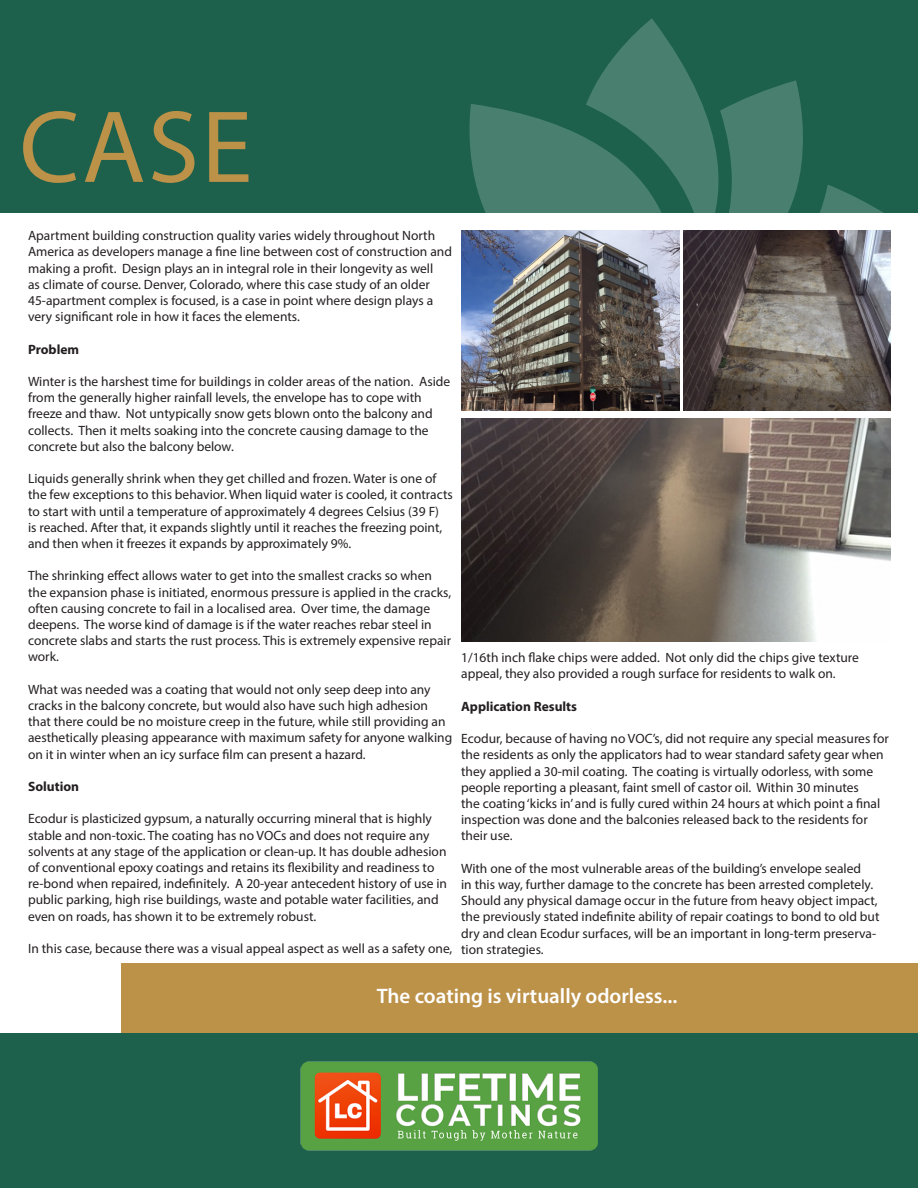
<style>
.page{position:relative;width:918px;height:1188px;background:#fff}
.page>*{position:absolute;margin:0;border:0;box-sizing:border-box;transform-origin:0 0}
.t1{font:103.5px "Myriad Pro";color:#bc9148}
.t2{font:600 21px "Myriad Pro";color:#fff}
.t3{font:13.5px/16.2px "Myriad Pro";color:#231f20}
.t4{font:700 13.5px "Myriad Pro";color:#231f20}
</style>
<div class="page">
<div style="left:122px;top:963px;width:796px;height:71px;background:#bc9148"></div>
<div style="left:0;top:0;width:918px;height:213px;background:#1d614c"></div>
<svg style="left:586px;top:18px;width:305px;height:289px;background:#397462"></svg>
<svg style="left:460px;top:104px;width:245px;height:189px;background:#58897b"></svg>
<img style="left:461px;top:230px;width:218px;height:181px">
<img style="left:684px;top:230px;width:207px;height:181px">
<img style="left:461px;top:418px;width:430px;height:224px">
<div style="left:0;top:1034px;width:918px;height:154px;background:#1d614c"></div>
<img style="left:300px;top:1061px;width:298px;height:90px">
<p class="t1" style="left:19px;top:83px;width:234px">CASE</p>
<p class="t3" style="left:28px;top:227px;width:425px">Apartment building construction quality varies widely throughout North America as developers manage a fine line between cost of construction and making a profit. Design plays an in integral role in their longevity as well<br>as climate of course. Denver, Colorado, where this case study of an older 45-apartment complex is focused, is a case in point where design plays a very significant role in how it faces the elements.</p>
<p class="t4" style="left:28px;top:340px;width:53px">Problem</p>
<p class="t3" style="left:28px;top:373px;width:424px">Winter is the harshest time for buildings in colder areas of the nation. Aside from the generally higher rainfall levels, the envelope has to cope with freeze and thaw. Not untypically snow gets blown onto the balcony and collects. Then it melts soaking into the concrete causing damage to the concrete but also the balcony below.</p>
<p class="t3" style="left:28px;top:470px;width:426px">Liquids generally shrink when they get chilled and frozen. Water is one of the few exceptions to this behavior. When liquid water is cooled, it contracts to start with until a temperature of approximately 4 degrees Celsius (39 F)<br>is reached. After that, it expands slightly until it reaches the freezing point, and then when it freezes it expands by approximately 9%.</p>
<p class="t3" style="left:28px;top:568px;width:425px">The shrinking effect allows water to get into the smallest cracks so when the expansion phase is initiated, enormous pressure is applied in the cracks, often causing concrete to fail in a localised area. Over time, the damage deepens. The worse kind of damage is if the water reaches rebar steel in concrete slabs and starts the rust process. This is extremely expensive repair work.</p>
<p class="t3" style="left:28px;top:681px;width:426px">What was needed was a coating that would not only seep deep into any cracks in the balcony concrete, but would also have such high adhesion that there could be no moisture creep in the future, while still providing an aesthetically pleasing appearance with maximum safety for anyone walking on it in winter when an icy surface film can present a hazard.</p>
<p class="t4" style="left:28px;top:778px;width:53px">Solution</p>
<p class="t3" style="left:28px;top:811px;width:421px">Ecodur is plasticized gypsum, a naturally occurring mineral that is highly stable and non-toxic. The coating has no VOCs and does not require any solvents at any stage of the application or clean-up. It has double adhesion of conventional epoxy coatings and retains its flexibility and readiness to re-bond when repaired, indefinitely. A 20-year antecedent history of use in public parking, high rise buildings, waste and potable water facilities, and even on roads, has shown it to be extremely robust.</p>
<p class="t3" style="left:28px;top:940px;width:426px">In this case, because there was a visual appeal aspect as well as a safety one,</p>
<p class="t3" style="left:461px;top:649px;width:399px">1/16th inch flake chips were added. Not only did the chips give texture appeal, they also provided a rough surface for residents to walk on.</p>
<p class="t4" style="left:461px;top:697px;width:117px">Application Results</p>
<p class="t3" style="left:461px;top:730px;width:429px">Ecodur, because of having no VOC’s, did not require any special measures for the residents as only the applicators had to wear standard safety gear when they applied a 30-mil coating. The coating is virtually odorless, with some people reporting a pleasant, faint smell of castor oil. Within 30 minutes<br>the coating ‘kicks in’ and is fully cured within 24 hours at which point a final inspection was done and the balconies released back to the residents for their use.</p>
<p class="t3" style="left:461px;top:860px;width:420px">With one of the most vulnerable areas of the building’s envelope sealed<br>in this way, further damage to the concrete has been arrested completely.<br>Should any physical damage occur in the future from heavy object impact, the previously stated indefinite ability of repair coatings to bond to old but dry and clean Ecodur surfaces, will be an important in long-term preserva&shy;tion strategies.</p>
<p class="t2" style="left:377px;top:983px;width:302px">The coating is virtually odorless...</p>
</div>
